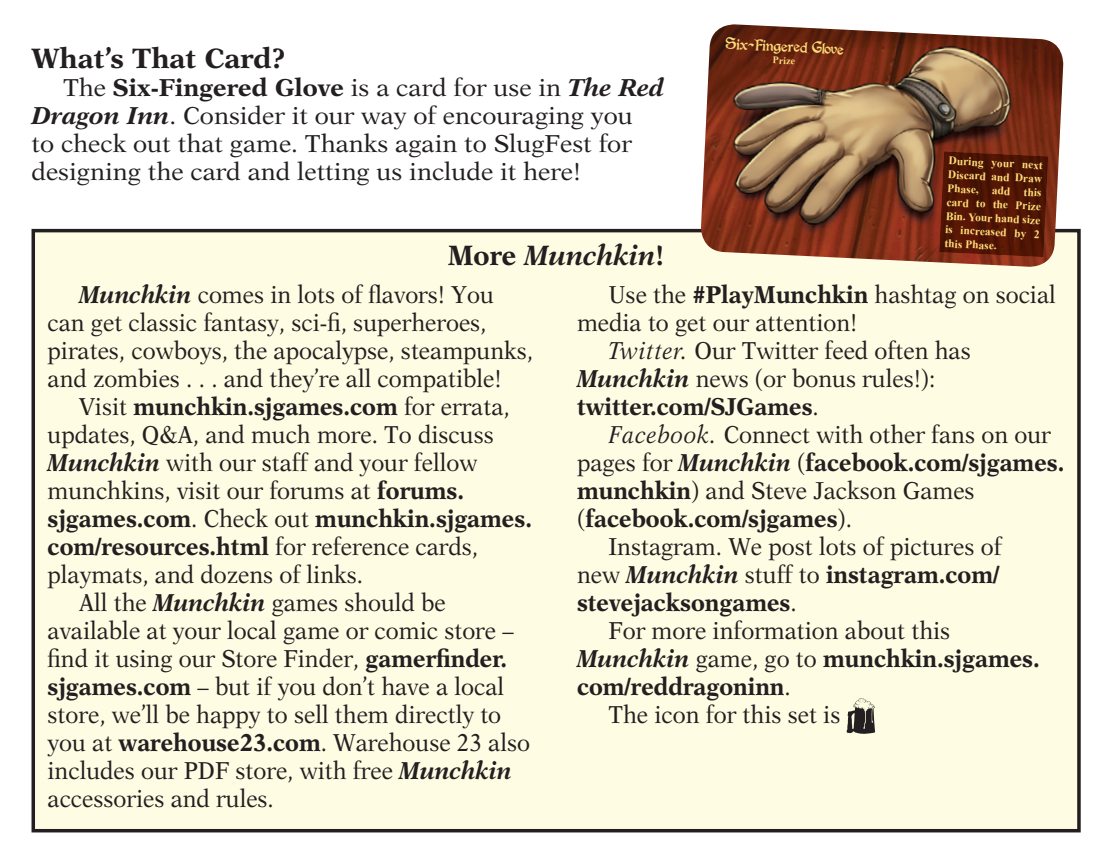
<style>
.page{position:relative;width:1112px;height:864px;background:#fff}
.page>*{position:absolute;margin:0;border:0;box-sizing:border-box;transform-origin:0 0}
.t1{font:700 28px "New Aster";color:#231f20}
.t2{font:italic 700 28px "New Aster";color:#231f20;scale:.94 1}
.t3{font:24.5px/28px "New Aster";color:#231f20;scale:.92 1}
.t4{font:700 24.5px "New Aster";color:#231f20;scale:.92 1}
.t5{font:24.5px/28px "New Aster";color:#231f20}
.t6{font:12.95px "Red Dragon 10";color:#feda77}
.t7{font:700 11.55px/13.7px "Times New Roman";color:#feda77;text-align:justify}
.t8{font:700 10.15px "Times New Roman";color:#feda77}
.s1{font-weight:700}
.s2{font-weight:700;font-style:italic}
.s3{font-style:normal}
.s4{font-weight:400}
.s5{font-style:italic}
</style>
<div class="page">
<div style="left:33px;top:230px;width:1045px;height:600px;background:#fffce4"></div>
<div style="left:32px;top:229px;width:1048px;height:603px;border:4px solid #231f20"></div>
<svg style="left:846px;top:698px;width:29px;height:35px"></svg>
<svg style="left:700px;top:24px;width:363px;height:243px;background:#87553e"></svg>
<p class="t6" style="left:725px;top:36px;width:120px;rotate:3deg">Six-Fingered Glove</p>
<p class="t8" style="left:773px;top:52px;width:24px;rotate:3deg">Prize</p>
<p class="t1" style="left:32px;top:41px;width:256px">What’s That Card?</p>
<p class="t5" style="left:31px;top:73px;width:634px;text-indent:32px">The <span class="s1">Six-Fingered Glove</span> is a card for use in <span class="s2">The Red Dragon Inn</span>. Consider it our way of encouraging you<br>to check out that game. Thanks again to SlugFest for designing the card and letting us include it here!</p>
<p class="t7" style="left:948px;top:153px;width:96px;rotate:3deg">During your next Discard and Draw Phase, add this card to the Prize Bin. Your hand size is increased by 2 this Phase.</p>
<p class="t2" style="left:447px;top:238px;width:232px"><span class="s3">More</span> Munchkin<span class="s3">!</span></p>
<p class="t3" style="left:48px;top:280px;width:529px;text-indent:32px"><span class="s2">Munchkin</span> comes in lots of flavors! You can get classic fantasy, sci-fi, superheroes, pirates, cowboys, the apocalypse, steampunks, and zombies . . . and they’re all compatible!</p>
<p class="t4" style="left:79px;top:391px;width:469px"><span class="s4">Visit</span> munchkin.sjgames.com <span class="s4">for errata,</span></p>
<p class="t3" style="left:48px;top:420px;width:486px">updates, Q&amp;A, and much more. To discuss</p>
<p class="t3" style="left:48px;top:448px;width:468px"><span class="s2">Munchkin</span> with our staff and your fellow</p>
<p class="t3" style="left:48px;top:476px;width:454px">munchkins, visit our forums at <span class="s1">forums.</span></p>
<p class="t4" style="left:48px;top:503px;width:528px">sjgames.com<span class="s4">. Check out</span> munchkin.sjgames.</p>
<p class="t4" style="left:48px;top:531px;width:469px">com/resources.html <span class="s4">for reference cards,</span></p>
<p class="t3" style="left:48px;top:560px;width:344px">playmats, and dozens of links.</p>
<p class="t3" style="left:79px;top:588px;width:400px">All the <span class="s2">Munchkin</span> games should be</p>
<p class="t3" style="left:48px;top:616px;width:508px">available at your local game or comic store –</p>
<p class="t3" style="left:48px;top:644px;width:501px">find it using our Store Finder, <span class="s1">gamerfinder.</span></p>
<p class="t3" style="left:48px;top:672px;width:497px"><span class="s1">sjgames.com</span> – but if you don’t have a local</p>
<p class="t3" style="left:48px;top:700px;width:494px">store, we’ll be happy to sell them directly to</p>
<p class="t3" style="left:48px;top:728px;width:526px">you at <span class="s1">warehouse23.com</span>. Warehouse 23 also</p>
<p class="t3" style="left:48px;top:756px;width:506px">includes our PDF store, with free <span class="s2">Munchkin</span></p>
<p class="t3" style="left:48px;top:784px;width:247px">accessories and rules.</p>
<p class="t3" style="left:608px;top:280px;width:487px">Use the <span class="s1">#PlayMunchkin</span> hashtag on social</p>
<p class="t3" style="left:577px;top:308px;width:306px">media to get our attention!</p>
<p class="t3" style="left:608px;top:336px;width:395px"><span class="s5">Twitter.</span> Our Twitter feed often has</p>
<p class="t3" style="left:577px;top:364px;width:391px"><span class="s2">Munchkin</span> news (or bonus rules!):</p>
<p class="t4" style="left:577px;top:392px;width:264px">twitter.com/SJGames<span class="s4">.</span></p>
<p class="t3" style="left:608px;top:420px;width:482px"><span class="s5">Facebook.</span> Connect with other fans on our</p>
<p class="t4" style="left:577px;top:448px;width:531px"><span class="s4">pages for</span> <span class="s5">Munchkin</span> <span class="s4">(</span>facebook.com/sjgames.</p>
<p class="t3" style="left:577px;top:476px;width:433px"><span class="s1">munchkin</span>) and Steve Jackson Games</p>
<p class="t4" style="left:577px;top:504px;width:300px"><span class="s4">(</span>facebook.com/sjgames<span class="s4">).</span></p>
<p class="t3" style="left:608px;top:532px;width:428px">Instagram. We post lots of pictures of</p>
<p class="t4" style="left:577px;top:560px;width:460px"><span class="s4">new</span> <span class="s5">Munchkin</span> <span class="s4">stuff to</span> instagram.com/</p>
<p class="t4" style="left:577px;top:588px;width:240px">stevejacksongames<span class="s4">.</span></p>
<p class="t3" style="left:608px;top:616px;width:373px">For more information about this</p>
<p class="t4" style="left:577px;top:644px;width:504px"><span class="s5">Munchkin</span> <span class="s4">game, go to</span> munchkin.sjgames.</p>
<p class="t4" style="left:577px;top:672px;width:234px">com/reddragoninn<span class="s4">.</span></p>
<p class="t3" style="left:608px;top:700px;width:253px">The icon for this set is</p>
</div>
